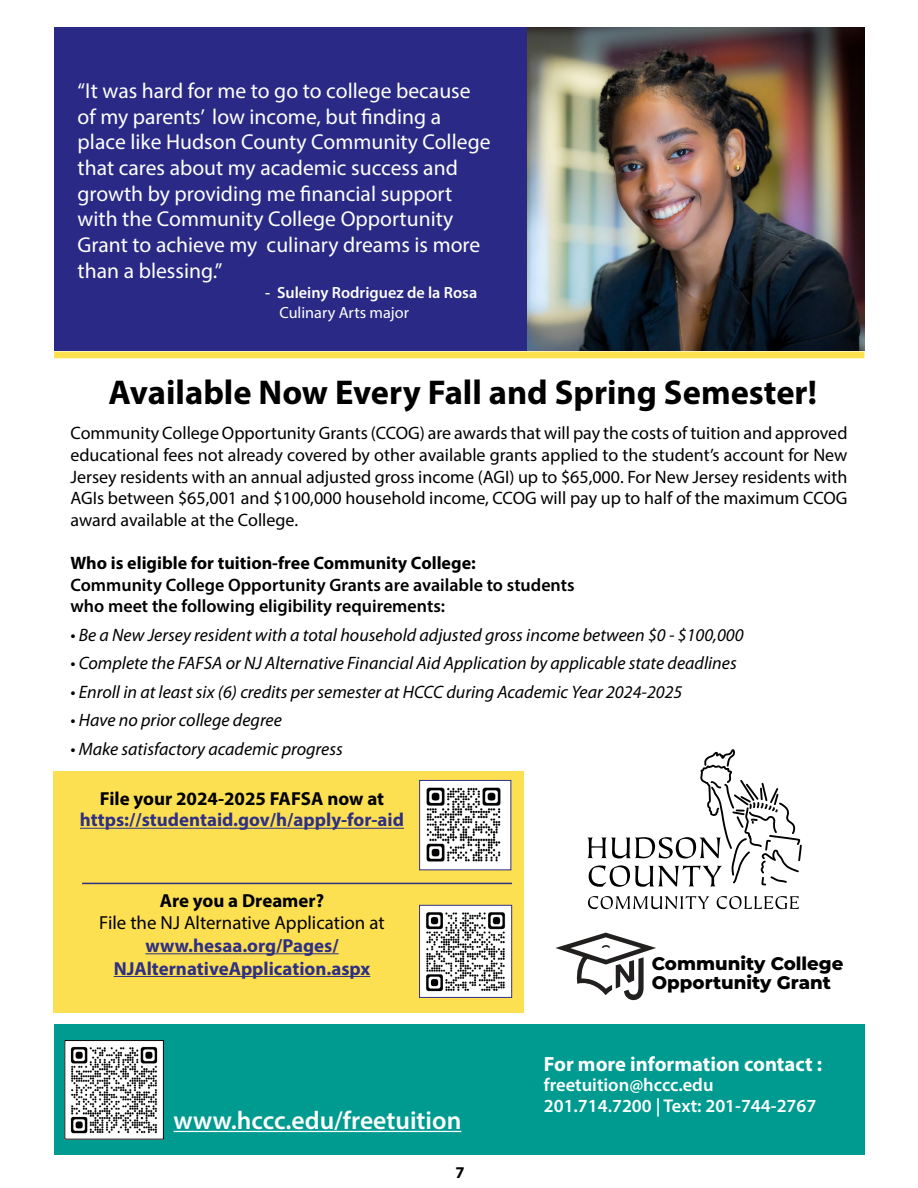
<style>
.page{position:relative;width:918px;height:1188px;background:#fff}
.page>*{position:absolute;margin:0;border:0;box-sizing:border-box;transform-origin:0 0}
.t1{font:700 34.5px "Myriad Pro";color:#000}
.t2{font:600 25.65px "Myriad Pro";color:#fff}
.t3{font:21.6px/25.7px "Myriad Pro";color:#fff}
.t4{font:700 20.55px "Myriad Pro";color:#fff}
.t5{font:700 18.9px/22.6px "Myriad Pro";color:#2f2f84;text-align:center}
.t6{font:700 18.9px "Myriad Pro";color:#000}
.t7{font:18.9px "Myriad Pro";color:#000}
.t8{font:600 18.45px/20.4px "Myriad Pro";color:#fff}
.t9{font:800 18.15px/18.8px "Montserrat";color:#000}
.t10{font:18px/21.6px "Myriad Pro";color:#000;text-align:justify}
.t11{font:italic 18px "Myriad Pro";color:#000}
.t12{font:600 18px/21.6px "Myriad Pro";color:#000}
.t13{font:700 18px "Myriad Pro";color:#000}
.t14{font:700 16.5px "Myriad Pro";color:#000}
.t15{font:600 16.2px "Myriad Pro";color:#fff}
.t16{font:16.2px "Myriad Pro";color:#fff}
</style>
<div class="page">
<div style="left:54px;top:771px;width:470px;height:242px;background:#fde051"></div>
<div style="left:54px;top:1024px;width:810px;height:131px;background:#009b90"></div>
<hr style="left:174px;top:1131px;width:287px;height:1px;background:#fff">
<img style="left:527px;top:27px;width:337px;height:323px">
<div style="left:54px;top:27px;width:473px;height:323px;background:#2a2a86"></div>
<div style="left:54px;top:352px;width:810px;height:6px;background:#ffe14f"></div>
<hr style="left:80px;top:828px;width:324px;height:1px;background:#2f2f84">
<hr style="left:145px;top:953px;width:194px;height:1px;background:#2f2f84">
<hr style="left:114px;top:976px;width:256px;height:1px;background:#2f2f84">
<svg style="left:555px;top:933px;width:101px;height:67px"></svg>
<svg style="left:588px;top:896px;width:121px;height:13px"></svg>
<svg style="left:717px;top:896px;width:82px;height:13px"></svg>
<svg style="left:587px;top:749px;width:215px;height:138px"></svg>
<div style="left:420px;top:780px;width:91px;height:90px;background:#fff"></div>
<img style="left:426px;top:787px;width:75px;height:75px">
<div style="left:419px;top:780px;width:92px;height:90px;border:1px solid #2f2f84"></div>
<img style="left:421px;top:907px;width:89px;height:89px">
<div style="left:419px;top:905px;width:93px;height:93px;border:1px solid #2f2f84"></div>
<hr style="left:82px;top:883px;width:430px;height:1px;background:#2f2f84">
<img style="left:66px;top:1042px;width:96px;height:96px">
<div style="left:64px;top:1040px;width:100px;height:100px;border:1px solid #000"></div>
<p class="t3" style="left:78px;top:78px;width:414px">“It was hard for me to go to college because of my parents’ low income, but finding a place like Hudson County Community College that cares about my academic success and growth by providing me financial support with the Community College Opportunity Grant to achieve my culinary dreams is more than a blessing.”</p>
<p class="t15" style="left:265px;top:282px;width:214px">- Suleiny Rodriguez de la Rosa</p>
<p class="t16" style="left:279px;top:303px;width:131px">Culinary Arts major</p>
<h1 class="t1" style="left:108px;top:370px;width:710px">Available Now Every Fall and Spring Semester!</h1>
<p class="t10" style="left:70px;top:422px;width:779px">Community College Opportunity Grants (CCOG) are awards that will pay the costs of tuition and approved educational fees not already covered by other available grants applied to the student’s account for New Jersey residents with an annual adjusted gross income (AGI) up to $65,000. For New Jersey residents with AGIs between $65,001 and $100,000 household income, CCOG will pay up to half of the maximum CCOG award available at the College.</p>
<p class="t13" style="left:70px;top:551px;width:407px">Who is eligible for tuition-free Community College:</p>
<p class="t12" style="left:70px;top:573px;width:506px">Community College Opportunity Grants are available to students who meet the following eligibility requirements:</p>
<p class="t11" style="left:70px;top:625px;width:675px">• Be a New Jersey resident with a total household adjusted gross income between $0 - $100,000</p>
<p class="t11" style="left:70px;top:653px;width:668px">• Complete the FAFSA or NJ Alternative Financial Aid Application by applicable state deadlines</p>
<p class="t11" style="left:70px;top:682px;width:614px">• Enroll in at least six (6) credits per semester at HCCC during Academic Year 2024-2025</p>
<p class="t11" style="left:70px;top:710px;width:213px">• Have no prior college degree</p>
<p class="t11" style="left:70px;top:739px;width:274px">• Make satisfactory academic progress</p>
<p class="t6" style="left:100px;top:786px;width:286px">File your 2024-2025 FAFSA now at</p>
<p class="t5" style="left:80px;top:808px;width:326px">https://studentaid.gov/h/apply-for-aid</p>
<p class="t6" style="left:160px;top:888px;width:166px">Are you a Dreamer?</p>
<p class="t7" style="left:99px;top:911px;width:287px">File the NJ Alternative Application at</p>
<p class="t5" style="left:114px;top:934px;width:258px">www.hesaa.org/Pages/<br>NJAlternativeApplication.aspx</p>
<h2 class="t2" style="left:174px;top:1104px;width:289px">www.hccc.edu/freetuition</h2>
<p class="t14" style="left:456px;top:1162px;width:11px">7</p>
<p class="t9" style="left:652px;top:954px;width:193px">Community College<br>Opportunity Grant</p>
<p class="t4" style="left:544px;top:1051px;width:280px">For more information contact :</p>
<p class="t8" style="left:544px;top:1075px;width:274px">freetuition@hccc.edu<br>201.714.7200 | Text: 201-744-2767</p>
</div>
